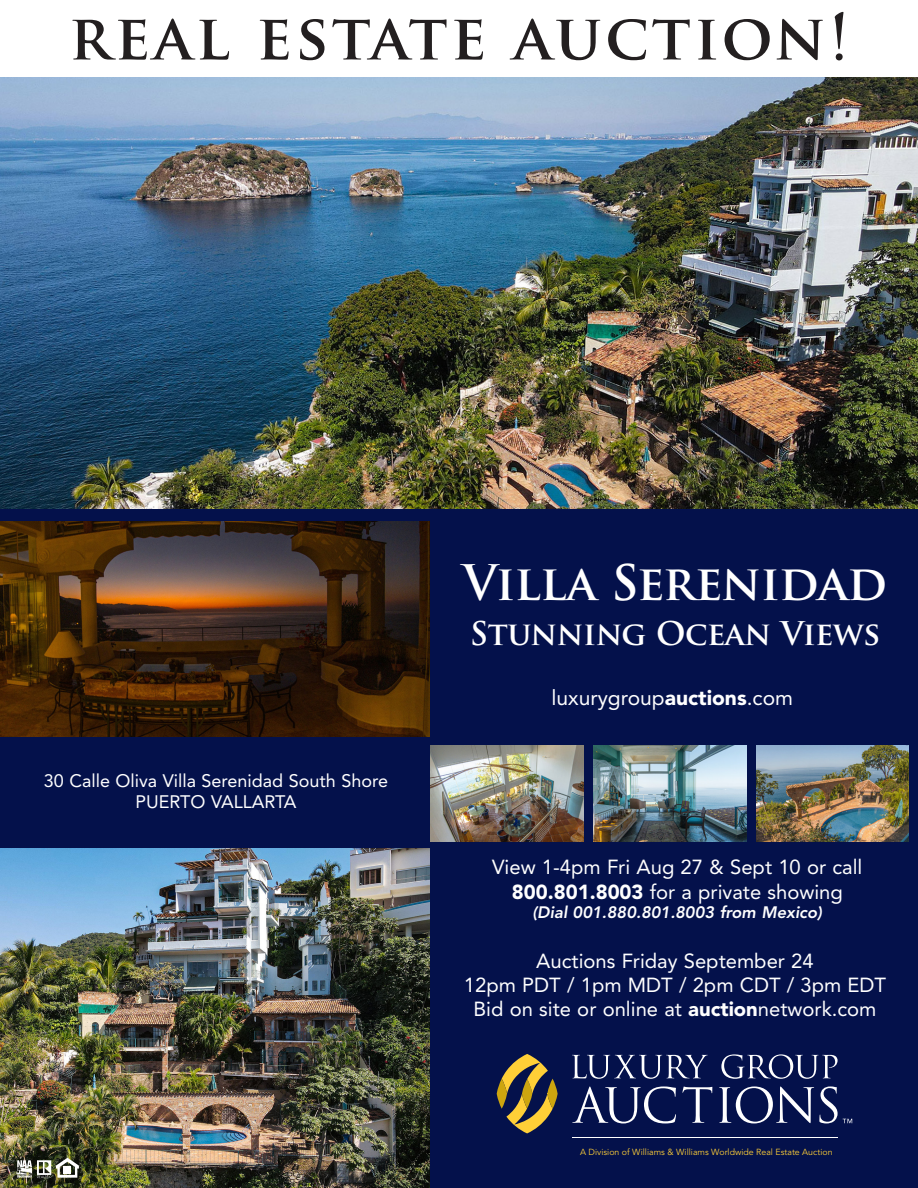
<style>
.page{position:relative;width:918px;height:1188px;background:#fff}
.page>*{position:absolute;margin:0;border:0;box-sizing:border-box;transform-origin:0 0}
.License_Info{font:700 61.95px "Trajan Pro";letter-spacing:.05em;color:#231f20}
.License_Info-2{font:700 47.7px "Trajan Pro";letter-spacing:-.015em;color:#fff}
.License_Info-3{font:700 31.8px "Trajan Pro";letter-spacing:-.015em;color:#fff}
.License_Info-4{font:21px "Avenir LT Std";color:#fff}
.License_Info-5{font:20.25px/24.3px "Avenir LT Std";color:#fff;text-align:center}
.License_Info-6{font:18px "Avenir LT Std";color:#fff}
.License_Info-7{font:italic 800 16.5px "Avenir LT Std";color:#fff}
.t1{font:8.85px "Avenir LT Std";color:#ffcf37}
.s1{font-weight:900}
</style>
<div class="page">
<div style="left:0;top:500px;width:918px;height:688px;background:#04114b"></div>
<img style="left:0;top:78px;width:918px;height:431px">
<img style="left:0;top:521px;width:430px;height:216px">
<img style="left:0;top:849px;width:430px;height:339px">
<svg style="left:16px;top:1158px;width:63px;height:20px"></svg>
<img style="left:431px;top:745px;width:152px;height:97px">
<img style="left:593px;top:745px;width:153px;height:97px">
<img style="left:756px;top:745px;width:153px;height:97px">
<svg style="left:497px;top:1054px;width:61px;height:79px"></svg>
<svg style="left:572px;top:1055px;width:136px;height:24px"></svg>
<svg style="left:721px;top:1054px;width:117px;height:25px"></svg>
<svg style="left:572px;top:1086px;width:104px;height:37px"></svg>
<svg style="left:682px;top:1086px;width:30px;height:37px"></svg>
<hr style="left:572px;top:1137px;width:266px;height:1px;background:#fff">
<svg style="left:719px;top:1086px;width:133px;height:37px"></svg>
<p class="License_Info" style="left:69px;top:-2px;width:782px">real estate auction!</p>
<p class="License_Info-2" style="left:463px;top:553px;width:426px">Villa Serenidad</p>
<p class="License_Info-3" style="left:470px;top:613px;width:412px">Stunning Ocean Views</p>
<p class="License_Info-6" style="left:44px;top:770px;width:346px">30 Calle Oliva Villa Serenidad South Shore</p>
<p class="License_Info-6" style="left:135px;top:792px;width:163px">PUERTO VALLARTA</p>
<p class="License_Info-4" style="left:551px;top:685px;width:243px">luxurygroup<span class="s1">auctions</span>.com</p>
<p class="License_Info-5" style="left:492px;top:855px;width:372px">View 1-4pm Fri Aug 27 &amp; Sept 10 or call<br><span class="s1">800.801.8003</span> for a private showing</p>
<p class="License_Info-7" style="left:532px;top:903px;width:291px">(Dial 001.880.801.8003 from Mexico)</p>
<p class="License_Info-5" style="left:536px;top:949px;width:279px">Auctions Friday September 24</p>
<p class="License_Info-5" style="left:464px;top:973px;width:424px">12pm PDT / 1pm MDT / 2pm CDT / 3pm EDT<br>Bid on site or online at <span class="s1">auction</span>network.com</p>
<p class="t1" style="left:580px;top:1147px;width:254px">A Division of Williams &amp; Williams Worldwide Real Estate Auction</p>
</div>
